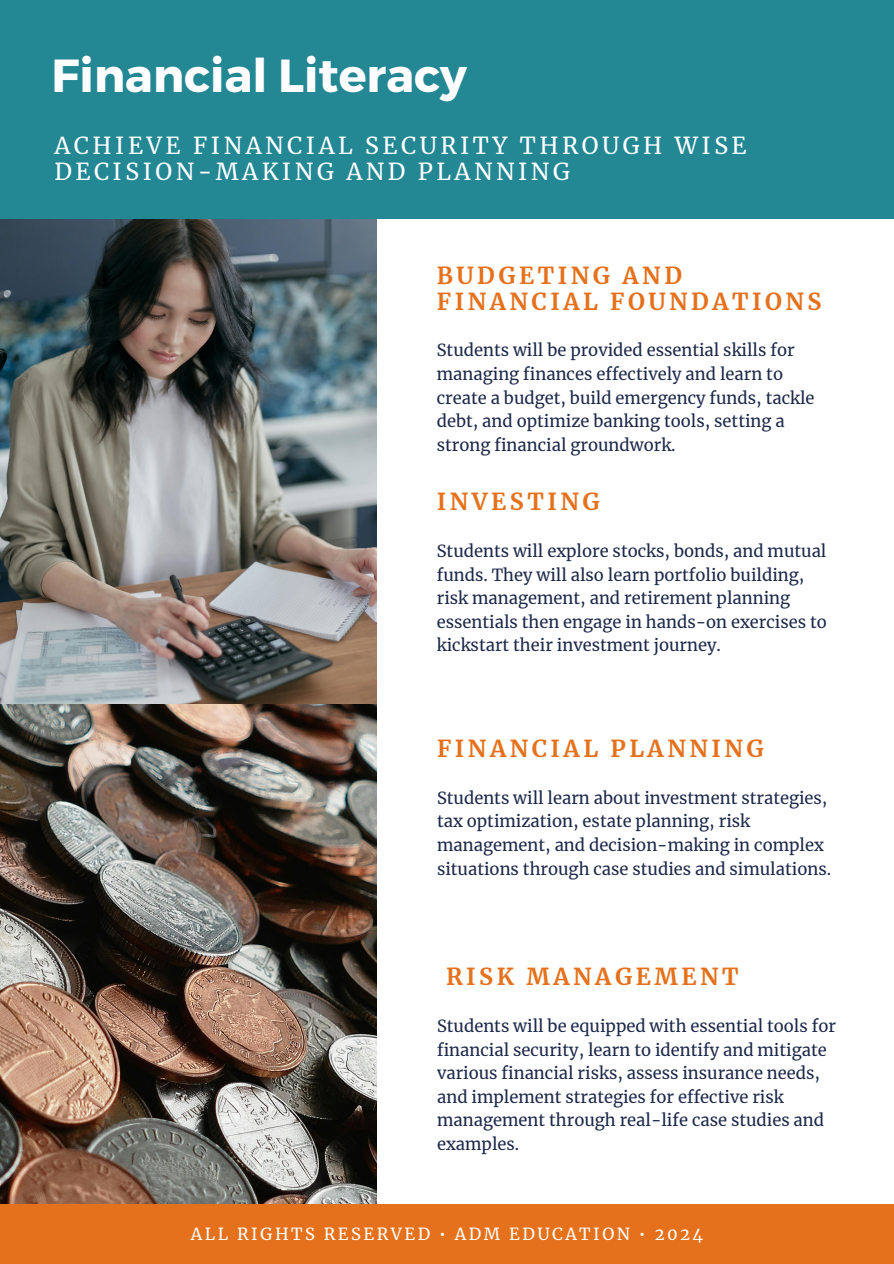
<style>
.page{position:relative;width:894px;height:1264px;background:#fff}
.page>*{position:absolute;margin:0;border:0;box-sizing:border-box;transform-origin:0 0}
.t1{font:700 46.35px "Montserrat";color:#fff}
.t2{font:700 23.1px/25.8px "Merriweather";letter-spacing:.15em;color:#e5711c}
.t3{font:23.1px/25.8px "Merriweather";letter-spacing:.15em;color:#fff}
.t4{font:16.5px/23.7px "Merriweather";color:#1d294a}
.t5{font:16.5px "Merriweather";letter-spacing:.15em;color:#fff}
</style>
<div class="page">
<img style="left:0;top:218px;width:376px;height:986px">
<div style="left:0;top:1204px;width:893px;height:59px;background:#e5711c"></div>
<div style="left:0;top:0;width:893px;height:218px;background:#248794"></div>
<p class="t1" style="left:52px;top:45px;width:417px">Financial Literacy</p>
<h2 class="t3" style="left:54px;top:133px;width:693px">ACHIEVE FINANCIAL SECURITY THROUGH WISE<br>DECISION-MAKING AND PLANNING</h2>
<h2 class="t2" style="left:436px;top:263px;width:386px">BUDGETING AND<br>FINANCIAL FOUNDATIONS</h2>
<h1 class="t4" style="left:436px;top:338px;width:379px">Students will be provided essential skills for managing finances effectively and learn to create a budget, build emergency funds, tackle debt, and optimize banking tools, setting a strong financial groundwork.</h1>
<p class="t2" style="left:436px;top:489px;width:164px">INVESTING</p>
<h2 class="t4" style="left:436px;top:539px;width:391px">Students will explore stocks, bonds, and mutual funds. They will also learn portfolio building, risk management, and retirement planning essentials then engage in hands-on exercises to kickstart their investment journey.</h2>
<p class="t2" style="left:437px;top:736px;width:328px">FINANCIAL PLANNING</p>
<h2 class="t4" style="left:437px;top:786px;width:395px">Students will learn about investment strategies, tax optimization, estate planning, risk management, and decision-making in complex situations through case studies and simulations.</h2>
<p class="t2" style="left:446px;top:964px;width:294px">RISK MANAGEMENT</p>
<h2 class="t4" style="left:437px;top:1014px;width:400px">Students will be equipped with essential tools for financial security, learn to identify and mitigate various financial risks, assess insurance needs, and implement strategies for effective risk management through real-life case studies and examples.</h2>
<p class="t5" style="left:191px;top:1223px;width:513px">ALL RIGHTS RESERVED • ADM EDUCATION • 2024</p>
</div>
